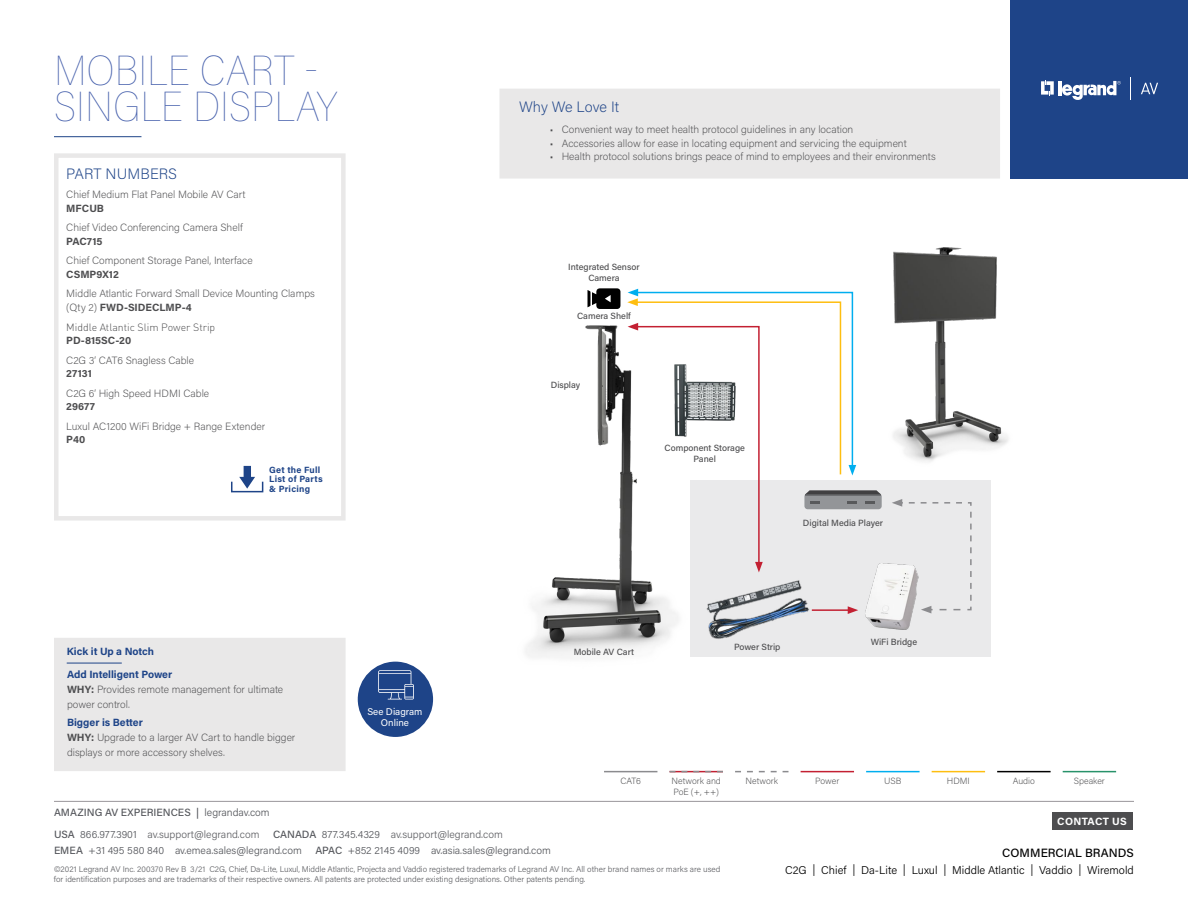
<style>
.page{position:relative;width:1188px;height:918px;background:#fff}
.page>*{position:absolute;margin:0;border:0;box-sizing:border-box;transform-origin:0 0}
.t1{font:100 42px/36px "Acumin Pro Semi Cond";color:#4660ac}
.t2{font:200 15px "Acumin Pro";color:#1e4488}
.t3{font:500 12px "Acumin Pro";color:#000}
.t4{font:300 11.25px "Acumin Pro";color:#000}
.t5{font:200 10.5px/15px "Acumin Pro";color:#4d4d4f}
.t6{font:300 10.5px/21.9px "Acumin Pro";color:#54565b}
.t7{font:700 10.5px "Acumin Pro";color:#4d4d4f}
.t8{font:700 10.5px/23px "Acumin Pro";color:#1e4488}
.t9{font:300 10.5px "DIN Pro";color:#4d4d4f}
.t10{font:700 10.5px "Acumin Pro";letter-spacing:.03em;color:#fff}
.t11{font:9.75px/11.7px "Acumin Pro";color:#fff;text-align:center}
.t12{font:500 9px/10.5px "Acumin Pro";color:#4d4d4f;text-align:center}
.t13{font:200 9px/10.8px "Acumin Pro";color:#4d4d4f}
.t14{font:700 9px/9.8px "Acumin Pro";letter-spacing:.03em;color:#1e4488}
.t15{font:300 8.25px/9.9px "Acumin Pro";color:#606165}
.s1{font-weight:700}
.s2{font-weight:700;color:#1e4488}
.s3{font-weight:500}
.s4{color:#606165}
</style>
<div class="page">
<div style="left:54px;top:153px;width:292px;height:368px;border:4px solid #e9e8e8"></div>
<div style="left:691px;top:481px;width:300px;height:176px;background:#eaeaeb"></div>
<img style="left:893px;top:247px;width:115px;height:215px">
<img style="left:706px;top:572px;width:106px;height:67px">
<img style="left:525px;top:325px;width:166px;height:332px">
<img style="left:865px;top:563px;width:48px;height:67px">
<svg style="left:587px;top:288px;width:33px;height:21px"></svg>
<svg style="left:804px;top:493px;width:78px;height:16px"></svg>
<svg style="left:627px;top:289px;width:254px;height:283px"></svg>
<hr style="left:812px;top:609px;width:38px;height:2px;background:#c32032">
<svg style="left:848px;top:606px;width:10px;height:8px"></svg>
<svg style="left:892px;top:499px;width:80px;height:114px"></svg>
<svg style="left:239px;top:466px;width:16px;height:23px"></svg>
<div style="left:231px;top:481px;width:32px;height:11px;border:2px solid #1e4488"></div>
<hr style="left:54px;top:136px;width:87px;height:1px;background:#1e4488">
<div style="left:500px;top:89px;width:500px;height:90px;background:#e9e8e8"></div>
<div style="left:1010px;top:0;width:178px;height:179px;background:#1e4488"></div>
<svg style="left:1041px;top:80px;width:13px;height:16px"></svg>
<hr style="left:1058px;top:81px;width:3px;height:14px;background:#fff">
<svg style="left:1062px;top:81px;width:59px;height:19px"></svg>
<svg style="left:1130px;top:77px;width:1px;height:23px"></svg>
<svg style="left:1141px;top:83px;width:17px;height:11px"></svg>
<div style="left:1052px;top:812px;width:81px;height:17px;background:#4d4d4f"></div>
<hr style="left:54px;top:801px;width:1080px;height:1px;background:#99969a">
<svg style="left:670px;top:771px;width:53px;height:1px"></svg>
<svg style="left:735px;top:771px;width:54px;height:1px"></svg>
<hr style="left:604px;top:771px;width:53px;height:1px;background:#8b8b8e">
<hr style="left:801px;top:771px;width:53px;height:1px;background:#c32032">
<hr style="left:866px;top:771px;width:54px;height:1px;background:#00aeef">
<hr style="left:932px;top:771px;width:53px;height:1px;background:#febe10">
<hr style="left:997px;top:771px;width:54px;height:1px;background:#000">
<hr style="left:1063px;top:771px;width:53px;height:1px;background:#28926a">
<div style="left:54px;top:638px;width:292px;height:133px;background:#e9e8e8"></div>
<hr style="left:67px;top:663px;width:55px;height:1px;background:#1e4488">
<div style="left:358px;top:662px;width:75px;height:75px;background:#1e4488;border-radius:50%"></div>
<svg style="left:378px;top:670px;width:36px;height:30px"></svg>
<h1 class="t1" style="left:54px;top:51px;width:285px">MOBILE CART -<br>SINGLE DISPLAY</h1>
<h2 class="t2" style="left:66px;top:163px;width:112px">PART NUMBERS</h2>
<p class="t5" style="left:66px;top:186px;width:181px">Chief Medium Flat Panel Mobile AV Cart</p>
<p class="t7" style="left:66px;top:200px;width:39px">MFCUB</p>
<p class="t5" style="left:66px;top:219px;width:178px">Chief Video Conferencing Camera Shelf</p>
<p class="t7" style="left:66px;top:233px;width:38px">PAC715</p>
<p class="t5" style="left:66px;top:252px;width:188px">Chief Component Storage Panel, Interface</p>
<p class="t7" style="left:66px;top:266px;width:54px">CSMP9X12</p>
<p class="t5" style="left:66px;top:286px;width:250px;line-height:13.5px">Middle Atlantic Forward Small Device Mounting Clamps (Qty 2) <span class="s1">FWD-SIDECLMP-4</span></p>
<p class="t9" style="left:66px;top:319px;width:150px">Middle Atlantic Slim Power Strip</p>
<p class="t7" style="left:66px;top:333px;width:67px">PD-815SC-20</p>
<p class="t5" style="left:66px;top:352px;width:129px">C2G 3’ CAT6 Snagless Cable</p>
<p class="t7" style="left:66px;top:366px;width:27px">27131</p>
<p class="t5" style="left:66px;top:385px;width:144px">C2G 6’ High Speed HDMI Cable</p>
<p class="t7" style="left:66px;top:399px;width:30px">29677</p>
<p class="t5" style="left:66px;top:418px;width:200px">Luxul AC1200 WiFi Bridge + Range Extender</p>
<p class="t7" style="left:66px;top:432px;width:21px">P40</p>
<p class="t14" style="left:269px;top:464px;width:55px">Get the Full<br>List of Parts &amp; Pricing</p>
<p class="t8" style="left:67px;top:640px;width:107px">Kick it Up a Notch<br>Add Intelligent Power</p>
<p class="t5" style="left:67px;top:682px;width:218px"><span class="s1">WHY:</span> Provides remote management for ultimate power control.</p>
<p class="t5" style="left:67px;top:715px;width:230px"><span class="s2">Bigger is Better<br></span><span class="s1">WHY:</span> Upgrade to a larger AV Cart to handle bigger displays or more accessory shelves.</p>
<p class="t11" style="left:367px;top:705px;width:57px">See Diagram<br>Online</p>
<h2 class="t2" style="left:519px;top:96px;width:102px">Why We Love It</h2>
<p class="t5" style="left:550px;top:122px;width:305px">• Convenient way to meet health protocol guidelines in any location</p>
<p class="t5" style="left:550px;top:135px;width:359px">• Accessories allow for ease in locating equipment and servicing the equipment</p>
<p class="t5" style="left:550px;top:149px;width:388px">• Health protocol solutions brings peace of mind to employees and their environments</p>
<p class="t12" style="left:568px;top:262px;width:73px">Integrated Sensor<br>Camera</p>
<p class="t12" style="left:577px;top:310px;width:55px">Camera Shelf</p>
<p class="t12" style="left:551px;top:379px;width:31px">Display</p>
<p class="t12" style="left:665px;top:442px;width:82px">Component Storage<br>Panel</p>
<p class="t12" style="left:803px;top:517px;width:82px">Digital Media Player</p>
<p class="t12" style="left:574px;top:646px;width:62px">Mobile AV Cart</p>
<p class="t12" style="left:734px;top:641px;width:48px">Power Strip</p>
<p class="t12" style="left:871px;top:636px;width:48px">WiFi Bridge</p>
<p class="t13" style="left:620px;top:775px;width:22px">CAT6</p>
<p class="t13" style="left:746px;top:775px;width:34px">Network</p>
<p class="t13" style="left:815px;top:775px;width:26px">Power</p>
<p class="t13" style="left:884px;top:775px;width:19px">USB</p>
<p class="t13" style="left:947px;top:775px;width:25px">HDMI</p>
<p class="t13" style="left:1013px;top:775px;width:24px">Audio</p>
<p class="t13" style="left:1074px;top:775px;width:32px">Speaker</p>
<p class="t13" style="left:672px;top:775px;width:51px">Network and<br>PoE (+, ++)</p>
<p class="t6" style="left:54px;top:801px;width:217px"><span class="s3">AMAZING AV EXPERIENCES |</span> legrandav.com<br><span class="s3">USA</span> 866.977.3901 <span class="s4">av.support@legrand.com</span></p>
<p class="t6" style="left:54px;top:825px;width:450px;line-height:16.5px;text-indent:219px"><span class="s3">CANADA</span> 877.345.4329 <span class="s4">av.support@legrand.com<br></span><span class="s3">EMEA</span> +31 495 580 840 av.emea.sales@legrand.com</p>
<p class="t6" style="left:315px;top:839px;width:237px"><span class="s3">APAC</span> +852 2145 4099 av.asia.sales@legrand.com</p>
<p class="t15" style="left:54px;top:864px;width:668px">©2021 Legrand AV Inc. 200370 Rev B 3/21 C2G, Chief, Da-Lite, Luxul, Middle Atlantic, Projecta and Vaddio registered trademarks of Legrand AV Inc. All other brand names or marks are used for identification purposes and are trademarks of their respective owners. All patents are protected under existing designations. Other patents pending.</p>
<p class="t10" style="left:1057px;top:814px;width:71px">CONTACT US</p>
<p class="t3" style="left:1002px;top:845px;width:133px">COMMERCIAL BRANDS</p>
<p class="t4" style="left:785px;top:862px;width:350px">C2G | Chief | Da-Lite | Luxul | Middle Atlantic | Vaddio | Wiremold</p>
</div>
